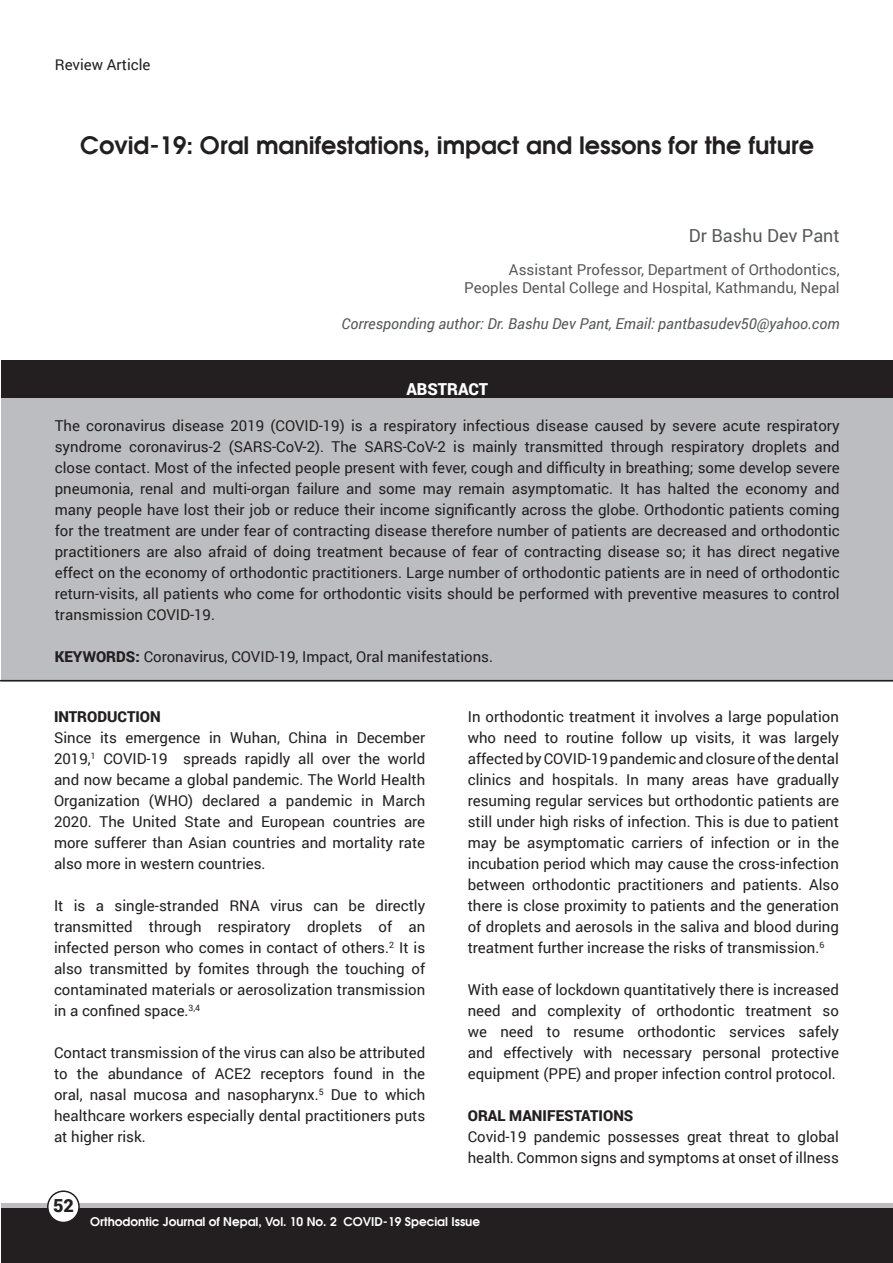
<style>
.page{position:relative;width:893px;height:1263px;background:#fff}
.page>*{position:absolute;margin:0;border:0;box-sizing:border-box;transform-origin:0 0}
.t1{font:24px "Avalon";color:#231f20}
.t2{font:18px "Roboto";color:#57585a}
.t3{font:900 18px "Roboto";color:#231f20}
.t4{font:900 16.5px "Roboto";color:#fff}
.t5{font:15px/21px "Roboto";color:#231f20;text-align:justify}
.t6{font:15px "Roboto";color:#57585a}
.t7{font:italic 15px "Roboto";color:#57585a}
.t8{font:900 15px "Roboto";color:#231f20}
.t9{font:12px "Avalon";color:#fff}
.s1{font-weight:900}
</style>
<div class="page">
<div style="left:2px;top:1203px;width:891px;height:22px;background:linear-gradient(to right,#bcbdc0,#bcbdc0)"></div>
<div style="left:2px;top:1209px;width:891px;height:54px;background:#231f20"></div>
<div style="left:48px;top:1191px;width:31px;height:31px;background:#fff;border-radius:50%"></div>
<div style="left:47px;top:1190px;width:33px;height:33px;border:2px solid #231f20;border-radius:50%"></div>
<div style="left:2px;top:378px;width:891px;height:303px;background:#bcbdc0"></div>
<div style="left:2px;top:361px;width:891px;height:37px;background:#231f20"></div>
<hr style="left:0;top:680px;width:893px;height:1px;background:#231f20">
<p class="t5" style="left:55px;top:53px;width:97px">Review Article</p>
<p class="t1" style="left:80px;top:129px;width:735px">Covid-19: Oral manifestations, impact and lessons for the future</p>
<p class="t2" style="left:689px;top:223px;width:152px">Dr Bashu Dev Pant</p>
<p class="t6" style="left:509px;top:259px;width:332px">Assistant Professor, Department of Orthodontics,</p>
<p class="t6" style="left:464px;top:277px;width:377px">Peoples Dental College and Hospital, Kathmandu, Nepal</p>
<p class="t7" style="left:341px;top:313px;width:500px">Corresponding author: Dr. Bashu Dev Pant, Email: pantbasudev50@yahoo.com</p>
<p class="t4" style="left:406px;top:378px;width:83px">ABSTRACT</p>
<p class="t5" style="left:55px;top:414px;width:786px">The coronavirus disease 2019 (COVID-19) is a respiratory infectious disease caused by severe acute respiratory syndrome coronavirus-2 (SARS-CoV-2). The SARS-CoV-2 is mainly transmitted through respiratory droplets and close contact. Most of the infected people present with fever, cough and difficulty in breathing; some develop severe pneumonia, renal and multi-organ failure and some may remain asymptomatic. It has halted the economy and many people have lost their job or reduce their income significantly across the globe. Orthodontic patients coming for the treatment are under fear of contracting disease therefore number of patients are decreased and orthodontic practitioners are also afraid of doing treatment because of fear of contracting disease so; it has direct negative effect on the economy of orthodontic practitioners. Large number of orthodontic patients are in need of orthodontic return-visits, all patients who come for orthodontic visits should be performed with preventive measures to control transmission COVID-19.</p>
<p class="t5" style="left:55px;top:645px;width:440px"><span class="s1">KEYWORDS:</span> Coronavirus, COVID-19, Impact, Oral manifestations.</p>
<p class="t8" style="left:54px;top:706px;width:108px">INTRODUCTION</p>
<p class="t5" style="left:54px;top:726px;width:373px">Since its emergence in Wuhan, China in December 2019,<sup>1</sup> COVID-19 spreads rapidly all over the world and now became a global pandemic. The World Health Organization (WHO) declared a pandemic in March 2020. The United State and European countries are more sufferer than Asian countries and mortality rate also more in western countries.</p>
<p class="t5" style="left:54px;top:894px;width:373px">It is a single-stranded RNA virus can be directly transmitted through respiratory droplets of an infected person who comes in contact of others.<sup>2</sup> It is also transmitted by fomites through the touching of contaminated materials or aerosolization transmission in a confined space.<sup>3,4</sup></p>
<p class="t5" style="left:54px;top:1041px;width:373px">Contact transmission of the virus can also be attributed to the abundance of ACE2 receptors found in the oral, nasal mucosa and nasopharynx.<sup>5</sup> Due to which healthcare workers especially dental practitioners puts at higher risk.</p>
<p class="t3" style="left:53px;top:1193px;width:22px">52</p>
<p class="t5" style="left:468px;top:705px;width:373px">In orthodontic treatment it involves a large population who need to routine follow up visits, it was largely affected by COVID-19 pandemic and closure of the dental clinics and hospitals. In many areas have gradually resuming regular services but orthodontic patients are still under high risks of infection. This is due to patient may be asymptomatic carriers of infection or in the incubation period which may cause the cross-infection between orthodontic practitioners and patients. Also there is close proximity to patients and the generation of droplets and aerosols in the saliva and blood during treatment further increase the risks of transmission.<sup>6</sup></p>
<p class="t5" style="left:468px;top:978px;width:373px">With ease of lockdown quantitatively there is increased need and complexity of orthodontic treatment so we need to resume orthodontic services safely and effectively with necessary personal protective equipment (PPE) and proper infection control protocol.</p>
<p class="t8" style="left:468px;top:1105px;width:167px">ORAL MANIFESTATIONS</p>
<p class="t5" style="left:468px;top:1125px;width:373px">Covid-19 pandemic possesses great threat to global health. Common signs and symptoms at onset of illness</p>
<p class="t9" style="left:90px;top:1213px;width:392px">Orthodontic Journal of Nepal, Vol. 10 No. 2 COVID-19 Special Issue</p>
</div>
